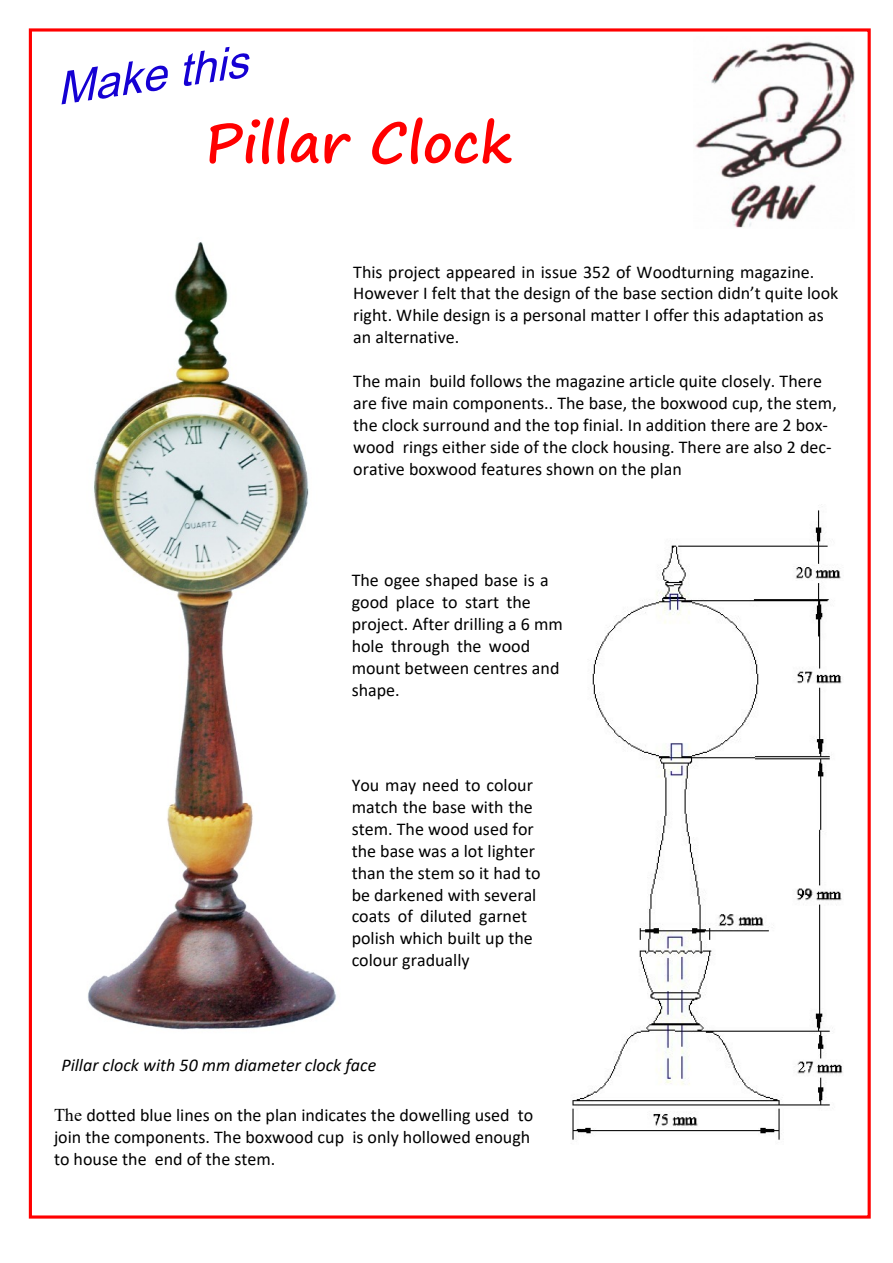
<style>
.page{position:relative;width:893px;height:1263px;background:#fff}
.page>*{position:absolute;margin:0;border:0;box-sizing:border-box;transform-origin:0 0}
.t1{font:700 54px "Segoe Print";color:#f00}
.t2{font:18px/22px "Calibri";color:#000}
.t3{font:italic 18px "Calibri";color:#000}
.s1{font-family:"Times New Roman"}
</style>
<div class="page">
<img style="left:572px;top:504px;width:271px;height:636px">
<svg style="left:62px;top:61px;width:106px;height:43px"></svg>
<svg style="left:184px;top:47px;width:65px;height:39px"></svg>
<img style="left:695px;top:41px;width:159px;height:187px">
<img style="left:28px;top:215px;width:308px;height:833px">
<h1 class="t1" style="left:205px;top:116px;width:309px">Pillar Clock</h1>
<p class="t2" style="left:353px;top:262px;width:487px">This project appeared in issue 352 of Woodturning magazine.<br>However I felt that the design of the base section didn’t quite look right. While design is a personal matter I offer this adaptation as an alternative.</p>
<p class="t2" style="left:353px;top:372px;width:485px">The main build follows the magazine article quite closely. There are five main components.. The base, the boxwood cup, the stem, the clock surround and the top finial. In addition there are 2 box&shy;wood rings either side of the clock housing. There are also 2 dec&shy;orative boxwood features shown on the plan</p>
<p class="t2" style="left:352px;top:571px;width:213px">The ogee shaped base is a good place to start the project. After drilling a 6 mm hole through the wood mount between centres and shape.</p>
<p class="t2" style="left:352px;top:775px;width:190px">You may need to colour match the base with the stem. The wood used for the base was a lot lighter than the stem so it had to be darkened with several coats of diluted garnet polish which built up the colour gradually</p>
<p class="t3" style="left:61px;top:1057px;width:316px">Pillar clock with 50 mm diameter clock face</p>
<p class="t2" style="left:54px;top:1105px;width:481px"><span class="s1">The</span> dotted blue lines on the plan indicates the dowelling used to join the components. The boxwood cup is only hollowed enough to house the end of the stem.</p>
</div>
